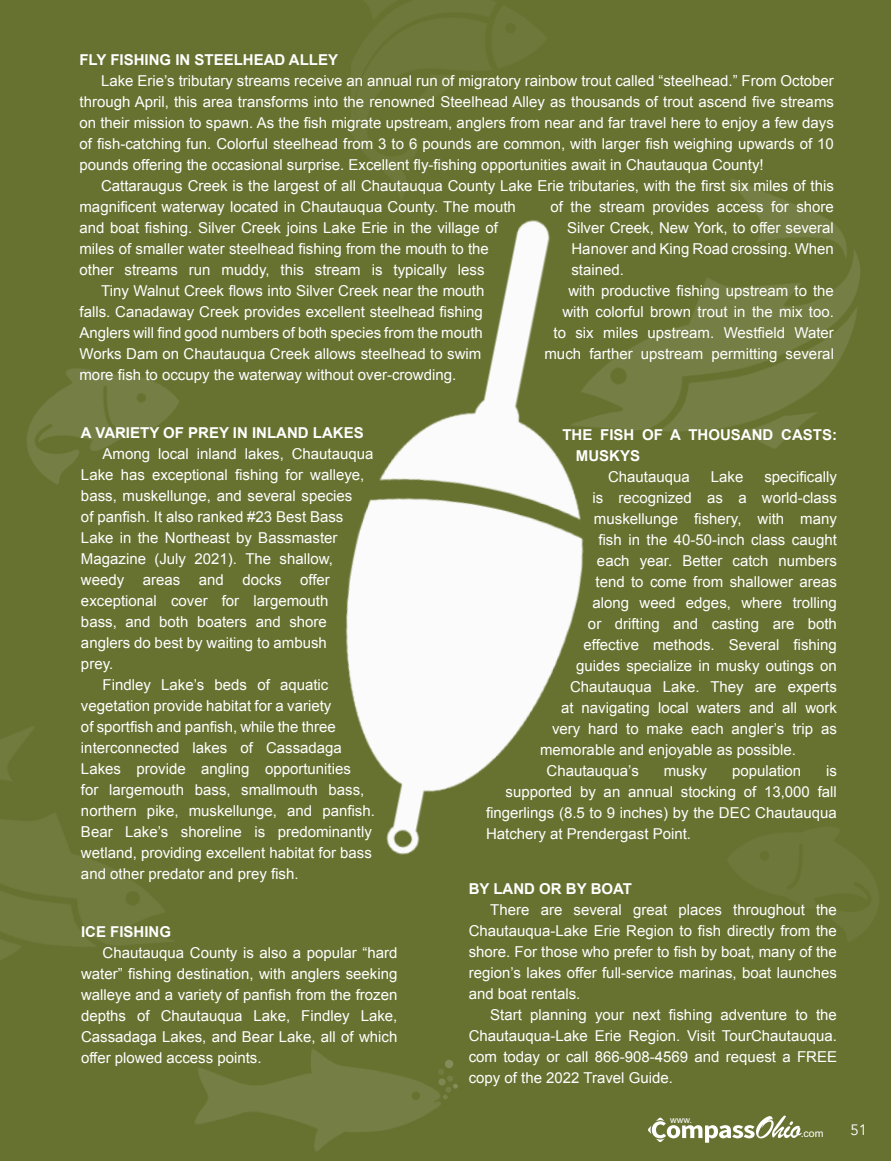
<style>
.page{position:relative;width:891px;height:1161px;background:#677231}
.page>*{position:absolute;margin:0;border:0;box-sizing:border-box;transform-origin:0 0}
.t1{font:15px/21px "Arial";color:#fff;text-align:justify}
.t2{font:700 15px/21px "Arial";color:#fff}
.t3{font:15px "Avenir";color:#fff}
.t4{font:10.5px "Arial";color:#fff}
.t5{font:9.3px "Arial";color:#fff}
</style>
<div class="page">
<img style="left:345px;top:220px;width:239px;height:635px">
<img style="left:27px;top:369px;width:152px;height:115px">
<img style="left:554px;top:179px;width:306px;height:279px">
<img style="left:0;top:726px;width:173px;height:234px">
<img style="left:195px;top:1049px;width:252px;height:102px">
<div style="left:445px;top:1060px;width:8px;height:8px;background:#848d59;border-radius:50%"></div>
<svg style="left:438px;top:1069px;width:20px;height:30px"></svg>
<svg style="left:648px;top:1116px;width:154px;height:27px"></svg>
<p class="t2" style="left:80px;top:50px;width:260px">FLY FISHING IN STEELHEAD ALLEY</p>
<p class="t1" style="left:80px;top:70px;width:756px;text-indent:22px">Lake Erie’s tributary streams receive an annual run of migratory rainbow trout called “steelhead.” From October through April, this area transforms into the renowned Steelhead Alley as thousands of trout ascend five streams on their mission to spawn. As the fish migrate upstream, anglers from near and far travel here to enjoy a few days of fish-catching fun. Colorful steelhead from 3 to 6 pounds are common, with larger fish weighing upwards of 10 pounds offering the occasional surprise. Excellent fly-fishing opportunities await in Chautauqua County!</p>
<p class="t1" style="left:80px;top:175px;width:756px;text-indent:22px">Cattaraugus Creek is the largest of all Chautauqua County Lake Erie tributaries, with the first six miles of this magnificent waterway located in Chautauqua County. The mouth</p>
<p class="t1" style="left:550px;top:196px;width:285px">of the stream provides access for shore</p>
<p class="t1" style="left:79px;top:217px;width:420px">and boat fishing. Silver Creek joins Lake Erie in the village of</p>
<p class="t1" style="left:567px;top:217px;width:268px">Silver Creek, New York, to offer several</p>
<p class="t1" style="left:79px;top:238px;width:411px">miles of smaller water steelhead fishing from the mouth to the</p>
<p class="t1" style="left:571px;top:238px;width:264px">Hanover and King Road crossing. When</p>
<p class="t1" style="left:79px;top:259px;width:407px">other streams run muddy, this stream is typically less</p>
<p class="t1" style="left:571px;top:259px;width:54px">stained.</p>
<p class="t1" style="left:101px;top:280px;width:385px">Tiny Walnut Creek flows into Silver Creek near the mouth</p>
<p class="t1" style="left:568px;top:280px;width:267px">with productive fishing upstream to the</p>
<p class="t1" style="left:79px;top:301px;width:405px">falls. Canadaway Creek provides excellent steelhead fishing</p>
<p class="t1" style="left:562px;top:301px;width:273px">with colorful brown trout in the mix too.</p>
<p class="t1" style="left:79px;top:322px;width:405px">Anglers will find good numbers of both species from the mouth</p>
<p class="t1" style="left:554px;top:322px;width:282px">to six miles upstream. Westfield Water</p>
<p class="t1" style="left:79px;top:343px;width:403px">Works Dam on Chautauqua Creek allows steelhead to swim</p>
<p class="t1" style="left:544px;top:343px;width:291px">much farther upstream permitting several</p>
<p class="t1" style="left:79px;top:364px;width:378px">more fish to occupy the waterway without over-crowding.</p>
<p class="t2" style="left:81px;top:422px;width:284px">A VARIETY OF PREY IN INLAND LAKES</p>
<p class="t1" style="left:81px;top:443px;width:294px;text-align:left;text-indent:22px">Among local inland lakes, Chautauqua Lake has exceptional fishing for walleye, bass, muskellunge, and several species<br>of panfish. It also ranked #23 Best Bass Lake in the Northeast by Bassmaster Magazine (July 2021). The shallow, weedy areas and docks offer exceptional cover for largemouth<br>bass, and both boaters and shore anglers do best by waiting to ambush<br>prey.</p>
<p class="t1" style="left:81px;top:674px;width:295px;text-align:left;text-indent:22px">Findley Lake’s beds of aquatic vegetation provide habitat for a variety<br>of sportfish and panfish, while the three interconnected lakes of Cassadaga Lakes provide angling opportunities<br>for largemouth bass, smallmouth bass, northern pike, muskellunge, and panfish.<br>Bear Lake’s shoreline is predominantly wetland, providing excellent habitat for bass and other predator and prey fish.</p>
<p class="t2" style="left:81px;top:922px;width:92px">ICE FISHING</p>
<p class="t1" style="left:81px;top:942px;width:318px;text-indent:22px">Chautauqua County is also a popular “hard water” fishing destination, with anglers seeking walleye and a variety of panfish from the frozen depths of Chautauqua Lake, Findley Lake, Cassadaga Lakes, and Bear Lake, all of which offer plowed access points.</p>
<p class="t2" style="left:576px;top:425px;width:263px;text-indent:-14px">THE FISH OF A THOUSAND CASTS:<br>MUSKYS</p>
<p class="t1" style="left:608px;top:466px;width:83px">Chautauqua</p>
<p class="t1" style="left:711px;top:466px;width:34px">Lake</p>
<p class="t1" style="left:764px;top:466px;width:74px">specifically</p>
<p class="t1" style="left:592px;top:487px;width:246px">is recognized as a world-class</p>
<p class="t1" style="left:594px;top:508px;width:244px">muskellunge fishery, with many</p>
<p class="t1" style="left:598px;top:529px;width:240px">fish in the 40-50-inch class caught</p>
<p class="t1" style="left:597px;top:550px;width:242px">each year. Better catch numbers</p>
<p class="t1" style="left:595px;top:571px;width:243px">tend to come from shallower areas</p>
<p class="t1" style="left:592px;top:592px;width:246px">along weed edges, where trolling</p>
<p class="t1" style="left:588px;top:613px;width:250px">or drifting and casting are both</p>
<p class="t1" style="left:584px;top:634px;width:255px">effective methods. Several fishing</p>
<p class="t1" style="left:576px;top:655px;width:262px">guides specialize in musky outings on</p>
<p class="t1" style="left:570px;top:676px;width:268px">Chautauqua Lake. They are experts</p>
<p class="t1" style="left:561px;top:697px;width:277px">at navigating local waters and all work</p>
<p class="t1" style="left:552px;top:718px;width:286px">very hard to make each angler’s trip as</p>
<p class="t1" style="left:540px;top:739px;width:257px">memorable and enjoyable as possible.</p>
<p class="t1" style="left:547px;top:760px;width:94px">Chautauqua’s</p>
<p class="t1" style="left:664px;top:760px;width:45px">musky</p>
<p class="t1" style="left:732px;top:760px;width:71px">population</p>
<p class="t1" style="left:826px;top:760px;width:12px">is</p>
<p class="t1" style="left:506px;top:781px;width:333px">supported by an annual stocking of 13,000 fall</p>
<p class="t1" style="left:486px;top:802px;width:352px">fingerlings (8.5 to 9 inches) by the DEC Chautauqua</p>
<p class="t1" style="left:486px;top:823px;width:207px">Hatchery at Prendergast Point.</p>
<p class="t2" style="left:469px;top:879px;width:165px">BY LAND OR BY BOAT</p>
<p class="t1" style="left:469px;top:900px;width:370px;text-indent:22px">There are several great places throughout the Chautauqua-Lake Erie Region to fish directly from the shore. For those who prefer to fish by boat, many of the region’s lakes offer full-service marinas, boat launches and boat rentals.</p>
<p class="t1" style="left:469px;top:1005px;width:370px;text-indent:22px">Start planning your next fishing adventure to the Chautauqua-Lake Erie Region. Visit TourChautauqua. com today or call 866-908-4569 and request a FREE copy of the 2022 Travel Guide.</p>
<p class="t5" style="left:670px;top:1114px;width:24px">www.</p>
<p class="t4" style="left:801px;top:1127px;width:24px">.com</p>
<p class="t3" style="left:850px;top:1121px;width:18px">51</p>
</div>
